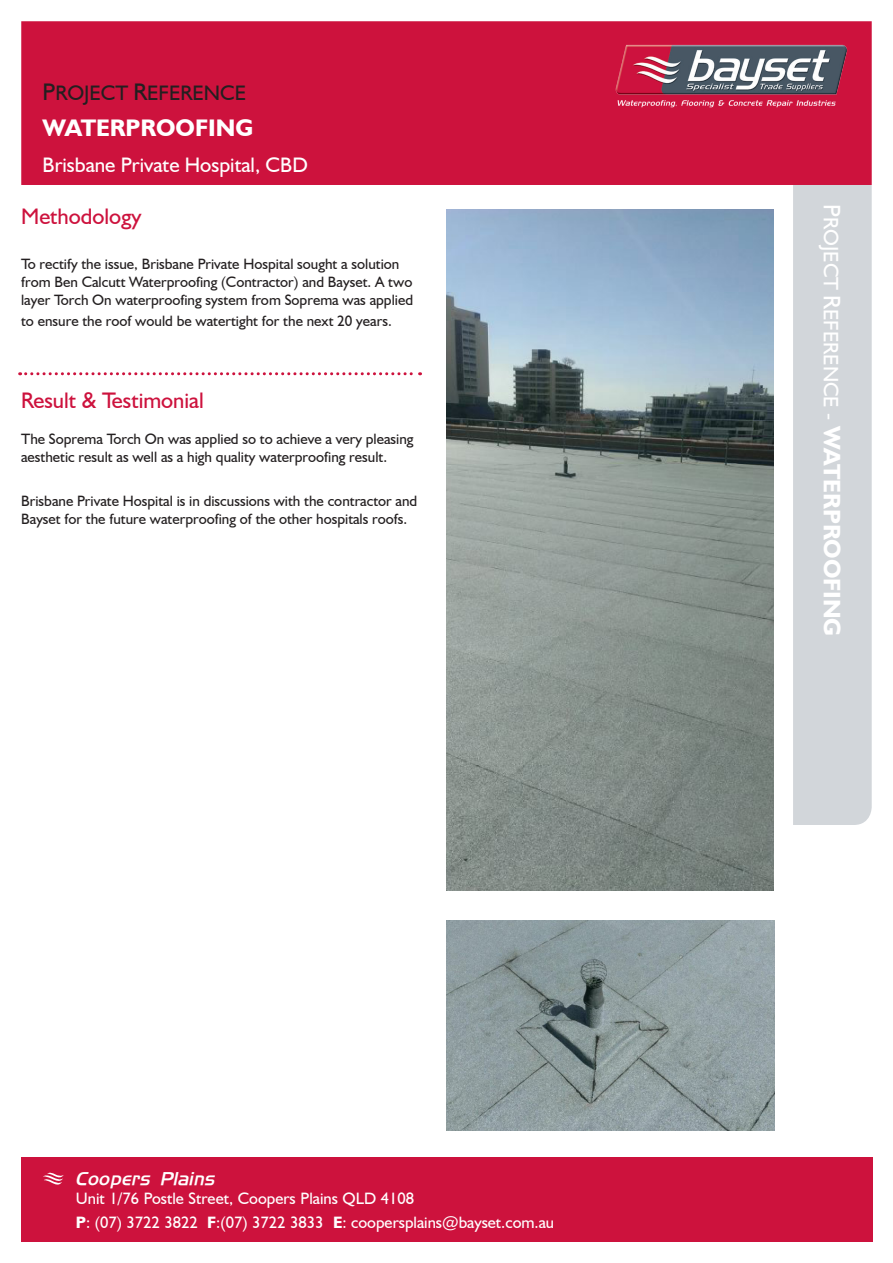
<style>
.page{position:relative;width:893px;height:1263px;background:#fff}
.page>*{position:absolute;margin:0;border:0;box-sizing:border-box;transform-origin:0 0}
.t1{font:700 24px "Humanist 521 BT";color:#fff}
.t2{font:22.5px "Humanist 521 BT";color:#cd123d}
.t3{font:21px "Humanist 521 BT";color:#fff}
.t4{font:21px "Humanist 521 BT";color:#231f20}
.t5{font:18px "Aero Light Italic SWFTE";color:#fff}
.t6{font:16.5px "Humanist 521 BT";color:#fff}
.t7{font:15px/18px "Humanist 521 BT";color:#231f20}
.s1{font-size:24px}
.s2{font-weight:700}
.s3{font-weight:700;font-size:24px}
</style>
<div class="page">
<div style="left:21px;top:21px;width:851px;height:164px;background:#cd123d"></div>
<div style="left:793px;top:185px;width:79px;height:640px;background:#d2d6da"></div>
<img style="left:605px;top:36px;width:253px;height:74px">
<img style="left:446px;top:209px;width:328px;height:681px">
<div style="left:21px;top:1157px;width:851px;height:85px;background:#cd123d"></div>
<svg style="left:43px;top:1172px;width:21px;height:13px"></svg>
<img style="left:447px;top:920px;width:327px;height:211px">
<svg style="left:20px;top:372px;width:401px;height:3px"></svg>
<p class="t4" style="left:43px;top:80px;width:205px"><span class="s1">P</span>ROJECT <span class="s1">R</span>EFERENCE</p>
<p class="t1" style="left:43px;top:113px;width:212px">WATERPROOFING</p>
<p class="t3" style="left:43px;top:152px;width:267px">Brisbane Private Hospital, CBD</p>
<p class="t2" style="left:21px;top:203px;width:122px">Methodology</p>
<p class="t7" style="left:21px;top:254px;width:393px">To rectify the issue, Brisbane Private Hospital sought a solution from Ben Calcutt Waterproofing (Contractor) and Bayset. A two layer Torch On waterproofing system from Soprema was applied</p>
<p class="t7" style="left:21px;top:311px;width:372px">to ensure the roof would be watertight for the next 20 years.</p>
<p class="t2" style="left:21px;top:387px;width:184px">Result &amp; Testimonial</p>
<p class="t7" style="left:21px;top:429px;width:394px">The Soprema Torch On was applied so to achieve a very pleasing aesthetic result as well as a high quality waterproofing result.</p>
<p class="t7" style="left:21px;top:492px;width:398px">Brisbane Private Hospital is in discussions with the contractor and<br>Bayset for the future waterproofing of the other hospitals roofs.</p>
<p class="t5" style="left:77px;top:1167px;width:141px">Coopers Plains</p>
<p class="t6" style="left:76px;top:1188px;width:340px">Unit 1/76 Postle Street, Coopers Plains QLD 4108</p>
<p class="t6" style="left:76px;top:1212px;width:123px"><span class="s2">P</span>: (07) 3722 3822</p>
<p class="t6" style="left:207px;top:1212px;width:118px"><span class="s2">F</span>:(07) 3722 3833</p>
<p class="t6" style="left:333px;top:1212px;width:223px"><span class="s2">E</span>: coopersplains@bayset.com.au</p>
<p class="t3" style="left:844px;top:204px;width:434px;rotate:90deg"><span class="s1">P</span>ROJECT <span class="s1">R</span>EFERENCE - <span class="s3">WATERPROOFING</span></p>
</div>
